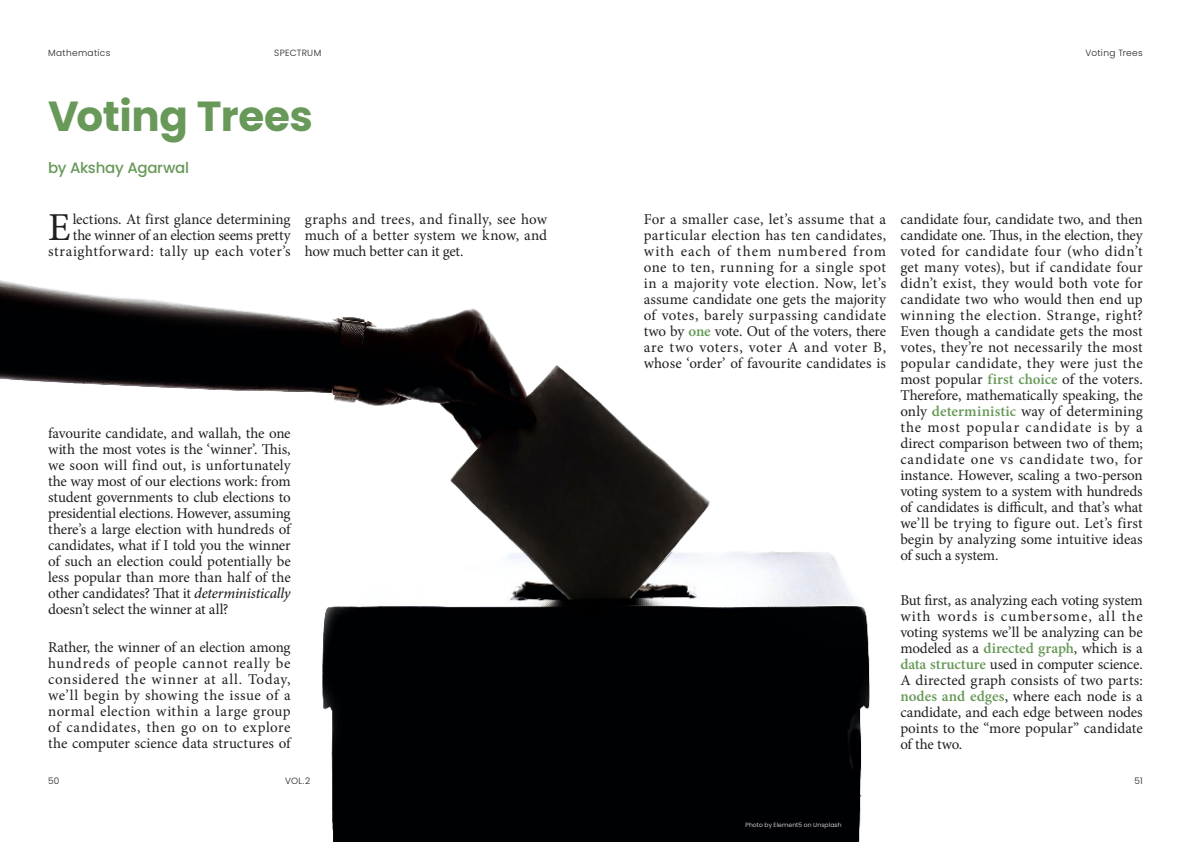
<style>
.page{position:relative;width:1191px;height:842px;background:#fff}
.page>*{position:absolute;margin:0;border:0;box-sizing:border-box;transform-origin:0 0}
.Head_style{font:700 42px "Poppins";letter-spacing:-.01em;color:#689958}
.Body_style{font:39.6px "Minion Pro";color:#231f20}
.Body_style-2{font:15px/16px "Minion Pro";color:#231f20;text-align:justify}
.By_style{font:500 15px "Poppins";letter-spacing:-.02em;color:#689958}
.Page_N_style_R{font:300 9px "Poppins";letter-spacing:.03em;color:#231f20}
.Page_N_style_L{font:300 9px "Poppins";letter-spacing:.035em;color:#231f20}
.Reference_style_R{font:300 6px "Poppins";letter-spacing:.025em;color:#fff}
.s1{font-weight:500;font-style:italic}
.s2{font-weight:600;color:#689958}
</style>
<div class="page">
<img style="left:0;top:280px;width:870px;height:562px">
<p class="Page_N_style_L" style="left:48px;top:47px;width:64px">Mathematics</p>
<p class="Page_N_style_R" style="left:274px;top:47px;width:48px">SPECTRUM</p>
<p class="Head_style" style="left:48px;top:92px;width:266px">Voting Trees</p>
<p class="By_style" style="left:48px;top:159px;width:142px">by Akshay Agarwal</p>
<p class="Body_style-2" style="left:48px;top:212px;width:244px;text-align:right">lections. At first glance determining<br>the winner of an election seems pretty straightforward: tally up each voter’s</p>
<p class="Body_style" style="left:48px;top:201px;width:24px">E</p>
<p class="Body_style-2" style="left:305px;top:212px;width:244px">graphs and trees, and finally, see how much of a better system we know, and how much better can it get.</p>
<p class="Body_style-2" style="left:48px;top:425px;width:244px">favourite candidate, and wallah, the one with the most votes is the ‘winner’. This, we soon will find out, is unfortunately the way most of our elections work: from student governments to club elections to presidential elections. However, assuming there’s a large election with hundreds of candidates, what if I told you the winner of such an election could potentially be less popular than more than half of the other candidates? That it <span class="s1">deterministically </span>doesn’t select the winner at all?</p>
<p class="Body_style-2" style="left:48px;top:639px;width:244px">Rather, the winner of an election among hundreds of people cannot really be considered the winner at all. Today, we’ll begin by showing the issue of a normal election within a large group of candidates, then go on to explore the computer science data structures of</p>
<p class="Page_N_style_R" style="left:1085px;top:47px;width:59px">Voting Trees</p>
<p class="Body_style-2" style="left:643px;top:212px;width:244px">For a smaller case, let’s assume that a particular election has ten candidates, with each of them numbered from one to ten, running for a single spot in a majority vote election. Now, let’s assume candidate one gets the majority of votes, barely surpassing candidate two by <span class="s2">one</span> vote. Out of the voters, there are two voters, voter A and voter B, whose ‘order’ of favourite candidates is</p>
<p class="Body_style-2" style="left:900px;top:212px;width:244px">candidate four, candidate two, and then candidate one. Thus, in the election, they voted for candidate four (who didn’t get many votes), but if candidate four didn’t exist, they would both vote for candidate two who would then end up winning the election. Strange, right?<br>Even though a candidate gets the most votes, they’re not necessarily the most popular candidate, they were just the most popular <span class="s2">first choice</span> of the voters.<br>Therefore, mathematically speaking, the only <span class="s2">deterministic</span> way of determining the most popular candidate is by a direct comparison between two of them; candidate one vs candidate two, for instance. However, scaling a two-person voting system to a system with hundreds of candidates is difficult, and that’s what we’ll be trying to figure out. Let’s first begin by analyzing some intuitive ideas of such a system.</p>
<p class="Body_style-2" style="left:900px;top:592px;width:244px">But first, as analyzing each voting system with words is cumbersome, all the voting systems we’ll be analyzing can be modeled as a <span class="s2">directed graph</span>, which is a <span class="s2">data structure</span> used in computer science.<br>A directed graph consists of two parts: <span class="s2">nodes and edges</span>, where each node is a candidate, and each edge between nodes points to the “more popular” candidate of the two.</p>
<p class="Page_N_style_R" style="left:48px;top:775px;width:13px">50</p>
<p class="Page_N_style_R" style="left:285px;top:775px;width:27px">VOL.2</p>
<p class="Page_N_style_R" style="left:1134px;top:775px;width:10px">51</p>
<p class="Reference_style_R" style="left:745px;top:822px;width:98px">Photo by Element5 on Unsplash</p>
</div>
